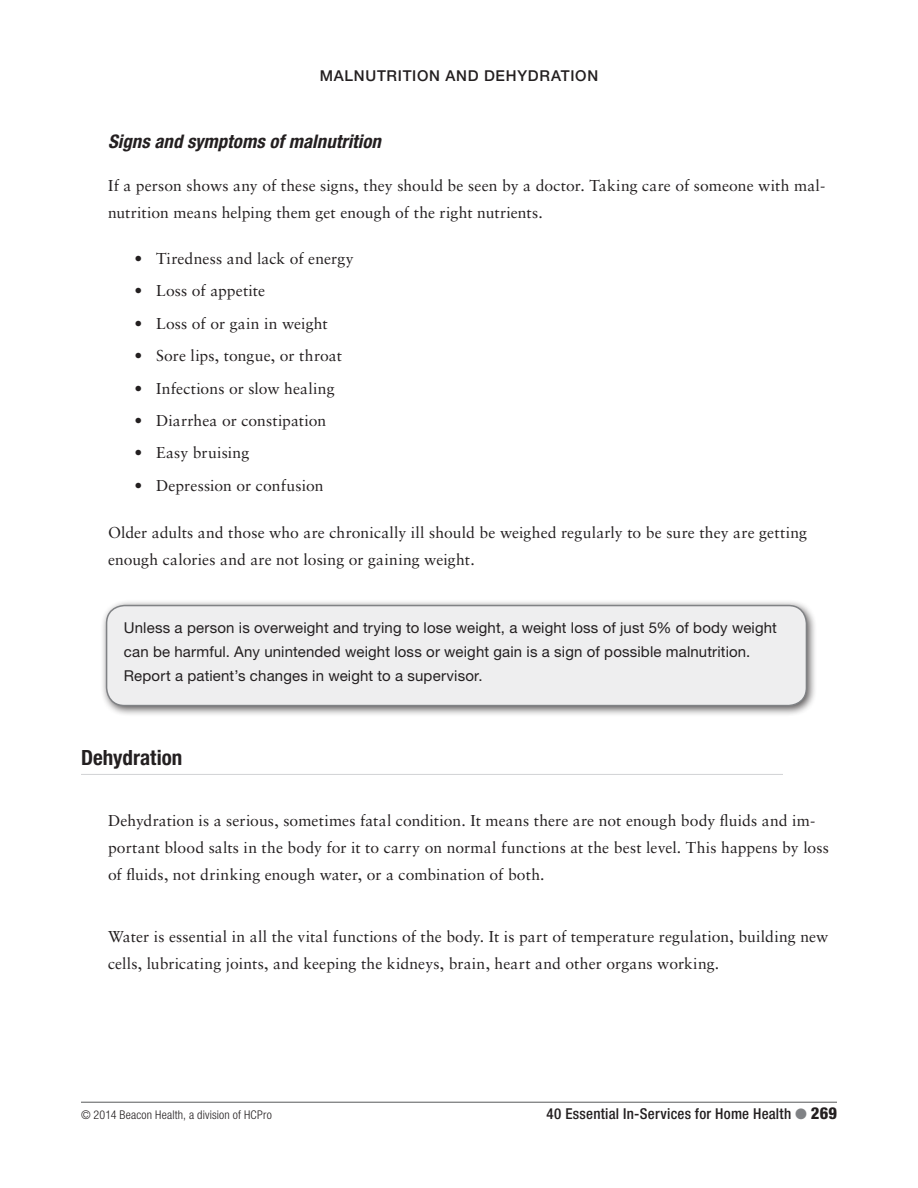
<style>
.page{position:relative;width:918px;height:1188px;background:#fff}
.page>*{position:absolute;margin:0;border:0;box-sizing:border-box;transform-origin:0 0}
.Heading_1{font:700 condensed 21px "Helvetica Neue LT Std";color:#231f20}
.Heading_2{font:italic 700 condensed 18.75px "Helvetica Neue LT Std";letter-spacing:.005em;color:#231f20}
.Body_Text{font:15.75px/27px "Sabon LT Std";letter-spacing:.005em;color:#231f20}
.Boxbody{font:15px/24px "Helvetica Neue LT Std";letter-spacing:.01em;color:#231f20}
.t1{font:500 condensed 15px "Helvetica Neue LT Std";letter-spacing:.015em;color:#231f20}
.t2{font:500 15px "Helvetica Neue LT Std";letter-spacing:.05em;color:#231f20}
.t3{font:300 condensed 12px "Helvetica Neue LT Std";letter-spacing:.015em;color:#231f20}
.s1{color:#808285}
.s2{font-weight:800;font-size:16.5px}
</style>
<div class="page">
<hr style="left:81px;top:1102px;width:756px;height:1px;background:#57585a">
<hr style="left:81px;top:774px;width:702px;height:1px;background:#d1d2d4">
<div style="left:100px;top:599px;width:717px;height:117px;background:#231f20;opacity:.75"></div>
<div style="left:107px;top:606px;width:699px;height:100px;background:#eeeeef;border-radius:18px"></div>
<div style="left:106px;top:605px;width:701px;height:101px;border:2px solid #808285;border-radius:18px"></div>
<p class="t2" style="left:320px;top:67px;width:280px">MALNUTRITION AND DEHYDRATION</p>
<p class="Heading_2" style="left:108px;top:130px;width:275px">Signs and symptoms of malnutrition</p>
<p class="Body_Text" style="left:108px;top:171px;width:719px">If a person shows any of these signs, they should be seen by a doctor. Taking care of someone with mal&shy;nutrition means helping them get enough of the right nutrients.</p>
<p class="Body_Text" style="left:134px;top:245px;width:221px">• Tiredness and lack of energy</p>
<p class="Body_Text" style="left:134px;top:277px;width:132px">• Loss of appetite</p>
<p class="Body_Text" style="left:134px;top:310px;width:195px">• Loss of or gain in weight</p>
<p class="Body_Text" style="left:134px;top:342px;width:209px">• Sore lips, tongue, or throat</p>
<p class="Body_Text" style="left:134px;top:374px;width:202px">• Infections or slow healing</p>
<p class="Body_Text" style="left:134px;top:407px;width:193px">• Diarrhea or constipation</p>
<p class="Body_Text" style="left:134px;top:439px;width:116px">• Easy bruising</p>
<p class="Body_Text" style="left:134px;top:472px;width:191px">• Depression or confusion</p>
<p class="Body_Text" style="left:108px;top:519px;width:701px">Older adults and those who are chronically ill should be weighed regularly to be sure they are getting enough calories and are not losing or gaining weight.</p>
<p class="Boxbody" style="left:124px;top:615px;width:655px">Unless a person is overweight and trying to lose weight, a weight loss of just 5% of body weight can be harmful. Any unintended weight loss or weight gain is a sign of possible malnutrition.<br>Report a patient’s changes in weight to a supervisor.</p>
<p class="Heading_1" style="left:81px;top:744px;width:103px">Dehydration</p>
<p class="Body_Text" style="left:108px;top:807px;width:723px">Dehydration is a serious, sometimes fatal condition. It means there are not enough body fluids and im&shy;portant blood salts in the body for it to carry on normal functions at the best level. This happens by loss of fluids, not drinking enough water, or a combination of both.</p>
<p class="Body_Text" style="left:108px;top:922px;width:722px">Water is essential in all the vital functions of the body. It is part of temperature regulation, building new cells, lubricating joints, and keeping the kidneys, brain, heart and other organs working.</p>
<p class="t3" style="left:81px;top:1108px;width:192px">© 2014 Beacon Health, a division of HCPro</p>
<p class="t1" style="left:547px;top:1105px;width:292px">40 Essential In-Services for Home Health <span class="s1">●</span> <span class="s2">269</span></p>
</div>
